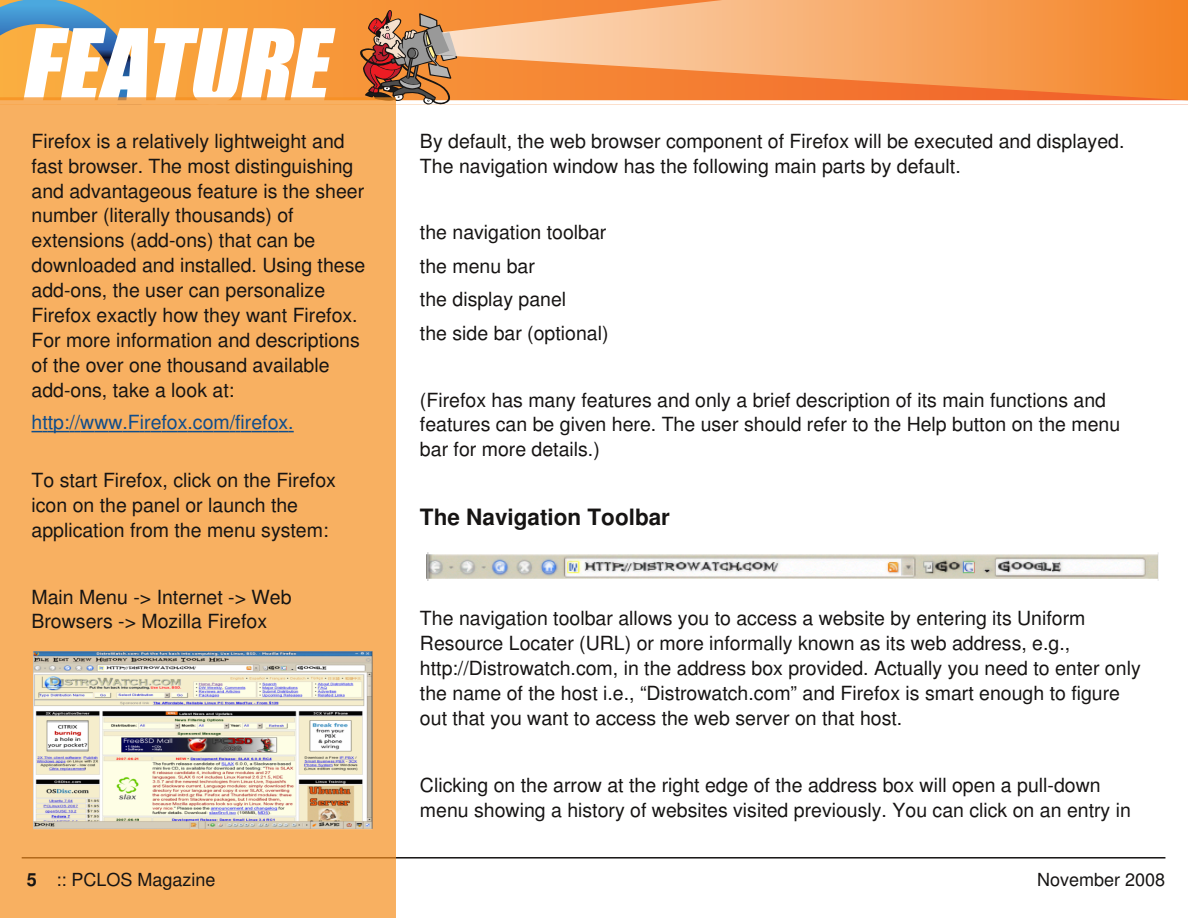
<style>
.page{position:relative;width:1188px;height:918px;background:#fff}
.page>*{position:absolute;margin:0;border:0;box-sizing:border-box;transform-origin:0 0}
.t1{font:700 22.5px "Nimbus San L";color:#161413}
.t2{font:19.5px/24.9px "Nimbus San L";color:#161413}
.t3{font:19.5px "Nimbus San L";color:#104d8b}
.t4{font:18px "Nimbus San L";color:#161413}
.s1{font-weight:700}
</style>
<div class="page">
<div style="left:0;top:0;width:1188px;height:104px;background:#f89a3a"></div>
<hr style="left:0;top:100px;width:1188px;height:4px;background:#fff">
<svg style="left:0;top:0;width:148px;height:97px"></svg>
<svg style="left:154px;top:28px;width:182px;height:69px"></svg>
<svg style="left:442px;top:0;width:746px;height:101px"></svg>
<svg style="left:360px;top:10px;width:98px;height:95px"></svg>
<hr style="left:22px;top:857px;width:1143px;height:2px;background:#161413">
<div style="left:0;top:97px;width:396px;height:821px;background:#f8b061"></div>
<svg style="left:31px;top:431px;width:263px;height:1px"></svg>
<img style="left:33px;top:651px;width:340px;height:178px">
<img style="left:426px;top:552px;width:732px;height:29px">
<p class="t2" style="left:31px;top:129px;width:335px">Firefox is a relatively lightweight and fast browser. The most distinguishing and advantageous feature is the sheer number (literally thousands) of extensions (add-ons) that can be downloaded and installed. Using these add-ons, the user can personalize Firefox exactly how they want Firefox.<br>For more information and descriptions of the over one thousand available add-ons, take a look at:</p>
<p class="t3" style="left:31px;top:410px;width:264px">http://www.Firefox.com/firefox.</p>
<p class="t2" style="left:31px;top:468px;width:306px">To start Firefox, click on the Firefox icon on the panel or launch the application from the menu system:</p>
<p class="t2" style="left:31px;top:585px;width:262px">Main Menu -&gt; Internet -&gt; Web<br>Browsers -&gt; Mozilla Firefox</p>
<p class="t2" style="left:420px;top:129px;width:706px">By default, the web browser component of Firefox will be executed and displayed.<br>The navigation window has the following main parts by default.</p>
<p class="t2" style="left:420px;top:216px;width:190px;line-height:33.5px">the navigation toolbar the menu bar<br>the display panel<br>the side bar (optional)</p>
<p class="t2" style="left:420px;top:388px;width:702px">(Firefox has many features and only a brief description of its main functions and features can be given here. The user should refer to the Help button on the menu bar for more details.)</p>
<p class="t1" style="left:420px;top:503px;width:252px">The Navigation Toolbar</p>
<p class="t2" style="left:420px;top:606px;width:722px">The navigation toolbar allows you to access a website by entering its Uniform Resource Locater (URL) or more informally known as its web address, e.g., http://Distrowatch.com, in the address box provided. Actually you need to enter only the name of the host i.e., “Distrowatch.com” and Firefox is smart enough to figure out that you want to access the web server on that host.</p>
<p class="t2" style="left:420px;top:773px;width:712px">Clicking on the arrow at the right edge of the address box will open a pull-down menu showing a history of websites visited previously. You can click on an entry in</p>
<p class="t4" style="left:27px;top:869px;width:190px"><span class="s1">5</span> :: PCLOS Magazine</p>
<p class="t4" style="left:1037px;top:869px;width:130px">November 2008</p>
</div>
